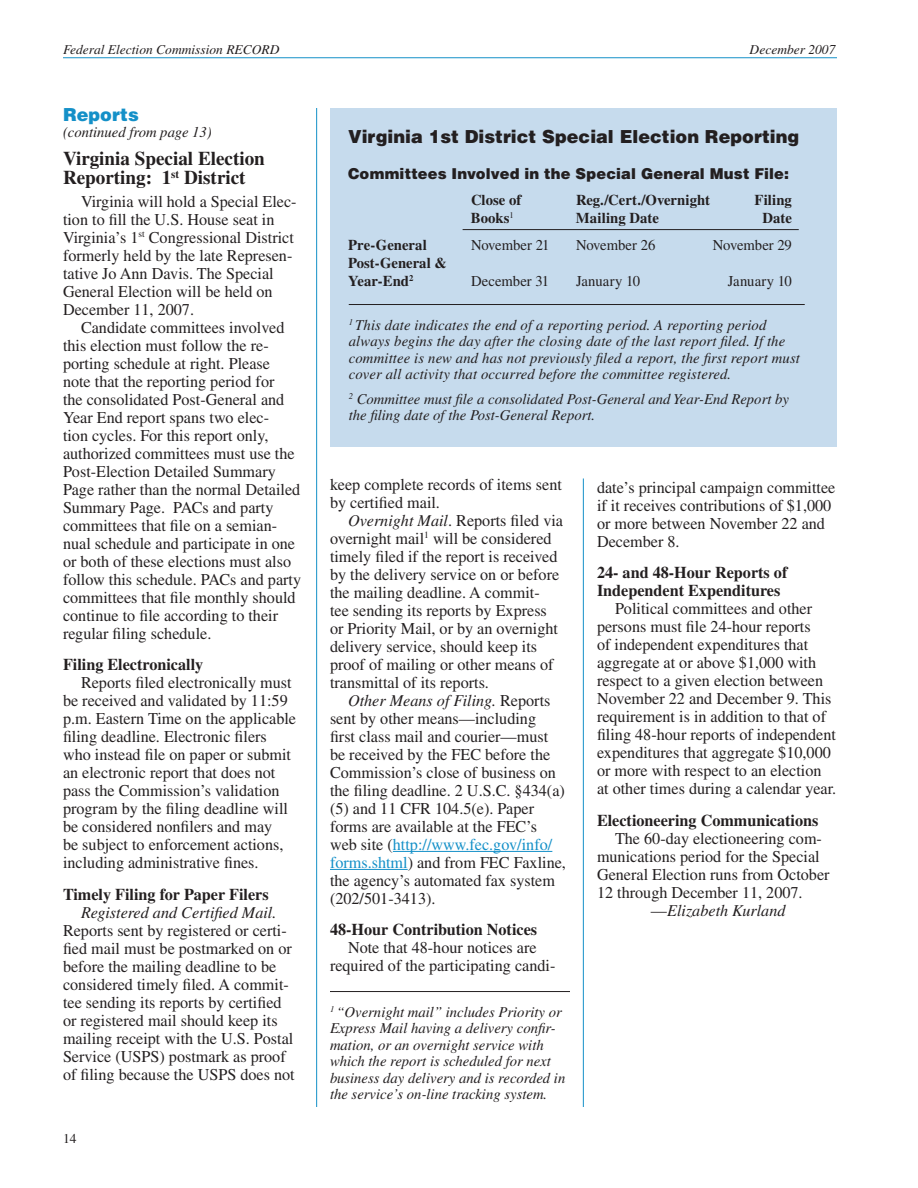
<style>
.page{position:relative;width:918px;height:1188px;background:#fff}
.page>*{position:absolute;margin:0;border:0;box-sizing:border-box;transform-origin:0 0}
.Level_1_Head{font:700 19.5px/19.5px "Times LT Std";color:#231f20}
.Box_Head{font:900 18px "Helvetica LT Std";color:#231f20}
.Category_Jump{font:900 18px "Helvetica LT Std";color:#1490c8}
.Normal_Text{font:16.5px/18px "Times LT Std";color:#231f20}
.Level_2_Head{font:700 16.5px/18px "Times LT Std";color:#231f20}
.Normal_Text-2{font:italic 16.5px "Times LT Std";color:#231f20}
.Footnote_1{font:italic 15px/16.5px "Times LT Std";letter-spacing:.005em;color:#231f20}
.Footnote_Text{font:italic 15px/16.5px "Times LT Std";color:#231f20}
.Box_Text{font:700 15px "Times LT Std";letter-spacing:.005em;color:#231f20}
.Box_Text-2{font:15px "Times LT Std";letter-spacing:-.005em;color:#231f20}
.Box_Text-3{font:900 15px "Helvetica LT Std";letter-spacing:.01em;color:#231f20}
.Continued_from{font:italic 15px "Times LT Std";color:#231f20}
.t1{font:italic 13.5px "Times LT Std";color:#231f20}
.t2{font:13.5px "Times LT Std";color:#231f20}
.s1{font-style:italic}
.s2{color:#1490c8}
.s3{font-style:normal}
</style>
<div class="page">
<hr style="left:63px;top:57px;width:774px;height:1px;background:#1490c8">
<hr style="left:393px;top:851px;width:159px;height:1px;background:#1490c8">
<hr style="left:330px;top:869px;width:78px;height:1px;background:#1490c8">
<hr style="left:330px;top:991px;width:240px;height:1px;background:#231f20">
<div style="left:330px;top:108px;width:507px;height:339px;background:#c6dbed"></div>
<hr style="left:463px;top:229px;width:336px;height:1px;background:#231f20">
<hr style="left:349px;top:304px;width:456px;height:1px;background:#231f20">
<hr style="left:316px;top:108px;width:1px;height:999px;background:#1490c8">
<hr style="left:583px;top:478px;width:1px;height:629px;background:#1490c8">
<p class="t1" style="left:63px;top:42px;width:218px">Federal Election Commission RECORD</p>
<p class="t1" style="left:750px;top:42px;width:87px">December 2007</p>
<p class="Category_Jump" style="left:63px;top:103px;width:77px">Reports</p>
<p class="Continued_from" style="left:63px;top:124px;width:150px">(continued from page 13)</p>
<p class="Level_1_Head" style="left:63px;top:148px;width:203px">Virginia Special Election<br>Reporting: 1<sup>st</sup> District</p>
<p class="Normal_Text" style="left:63px;top:192px;width:235px;text-indent:18px">Virginia will hold a Special Elec&shy;tion to fill the U.S. House seat in<br>Virginia’s 1<sup>st</sup> Congressional District formerly held by the late Represen&shy;tative Jo Ann Davis. The Special<br>General Election will be held on<br>December 11, 2007.</p>
<p class="Normal_Text" style="left:63px;top:318px;width:240px;text-indent:18px">Candidate committees involved this election must follow the re&shy;porting schedule at right. Please note that the reporting period for<br>the consolidated Post-General and Year End report spans two elec-<br>tion cycles. For this report only, authorized committees must use the Post-Election Detailed Summary Page rather than the normal Detailed Summary Page. PACs and party committees that file on a semian&shy;nual schedule and participate in one or both of these elections must also follow this schedule. PACs and party committees that file monthly should continue to file according to their regular filing schedule.</p>
<p class="Level_2_Head" style="left:63px;top:655px;width:142px">Filing Electronically</p>
<p class="Normal_Text" style="left:63px;top:674px;width:235px;text-indent:18px">Reports filed electronically must be received and validated by 11:59 p.m. Eastern Time on the applicable filing deadline. Electronic filers who instead file on paper or submit an electronic report that does not pass the Commission’s validation program by the filing deadline will be considered nonfilers and may<br>be subject to enforcement actions, including administrative fines.</p>
<p class="Level_2_Head" style="left:63px;top:885px;width:207px">Timely Filing for Paper Filers</p>
<p class="Normal_Text" style="left:63px;top:903px;width:233px;text-indent:18px"><span class="s1">Registered and Certified Mail.<br></span>Reports sent by registered or certi&shy;fied mail must be postmarked on or before the mailing deadline to be considered timely filed. A commit&shy;tee sending its reports by certified or registered mail should keep its mailing receipt with the U.S. Postal Service (USPS) postmark as proof of filing because the USPS does not</p>
<p class="t2" style="left:63px;top:1131px;width:15px">14</p>
<p class="Box_Head" style="left:348px;top:125px;width:453px">Virginia 1st District Special Election Reporting</p>
<p class="Box_Text-3" style="left:348px;top:164px;width:443px">Committees Involved in the Special General Must File:</p>
<p class="Box_Text" style="left:471px;top:191px;width:52px">Close of</p>
<p class="Box_Text" style="left:576px;top:191px;width:136px">Reg./Cert./Overnight</p>
<p class="Box_Text" style="left:755px;top:191px;width:39px">Filing</p>
<p class="Box_Text" style="left:471px;top:209px;width:44px">Books<sup>1</sup></p>
<p class="Box_Text" style="left:576px;top:209px;width:84px">Mailing Date</p>
<p class="Box_Text" style="left:763px;top:209px;width:31px">Date</p>
<p class="Box_Text" style="left:348px;top:236px;width:80px">Pre-General</p>
<p class="Box_Text-2" style="left:471px;top:236px;width:80px">November 21</p>
<p class="Box_Text-2" style="left:576px;top:236px;width:81px">November 26</p>
<p class="Box_Text-2" style="left:713px;top:236px;width:81px">November 29</p>
<p class="Box_Text" style="left:348px;top:254px;width:100px">Post-General &amp;</p>
<p class="Box_Text" style="left:348px;top:272px;width:67px">Year-End<sup>2</sup></p>
<p class="Box_Text-2" style="left:471px;top:272px;width:80px">December 31</p>
<p class="Box_Text-2" style="left:576px;top:272px;width:66px">January 10</p>
<p class="Box_Text-2" style="left:728px;top:272px;width:66px">January 10</p>
<p class="Footnote_1" style="left:349px;top:316px;width:453px"><sup>1</sup> This date indicates the end of a reporting period. A reporting period always begins the day after the closing date of the last report filed. If the committee is new and has not previously filed a report, the first report must cover all activity that occurred before the committee registered.</p>
<p class="Footnote_Text" style="left:349px;top:391px;width:442px"><sup>2</sup> Committee must file a consolidated Post-General and Year-End Report by the filing date of the Post-General Report.</p>
<p class="Normal_Text" style="left:330px;top:475px;width:234px">keep complete records of items sent by certified mail.</p>
<p class="Normal_Text" style="left:330px;top:511px;width:235px;text-indent:18px"><span class="s1">Overnight Mail</span>. Reports filed via overnight mail<sup>1</sup> will be considered timely filed if the report is received by the delivery service on or before the mailing deadline. A commit-<br>tee sending its reports by Express or Priority Mail, or by an overnight delivery service, should keep its proof of mailing or other means of transmittal of its reports.</p>
<p class="Normal_Text" style="left:330px;top:691px;width:238px;text-indent:18px"><span class="s1">Other Means of Filing.</span> Reports sent by other means—including<br>first class mail and courier—must be received by the FEC before the<br>Commission’s close of business on the filing deadline. 2 U.S.C. §434(a) (5) and 11 CFR 104.5(e). Paper forms are available at the FEC’s web site (<span class="s2">http://www.fec.gov/info/ forms.shtml</span>) and from FEC Faxline, the agency’s automated fax system (202/501-3413).</p>
<p class="Level_2_Head" style="left:330px;top:920px;width:209px">48-Hour Contribution Notices</p>
<p class="Normal_Text" style="left:330px;top:939px;width:227px;text-align:center">Note that 48-hour notices are required of the participating candi-</p>
<p class="Footnote_1" style="left:330px;top:1003px;width:237px"><sup>1</sup> “Overnight mail” includes Priority or Express Mail having a delivery confir&shy;mation, or an overnight service with which the report is scheduled for next business day delivery and is recorded in the service’s on-line tracking system.</p>
<p class="Normal_Text" style="left:597px;top:478px;width:240px">date’s principal campaign committee if it receives contributions of $1,000 or more between November 22 and<br>December 8.</p>
<p class="Level_2_Head" style="left:597px;top:563px;width:192px">24- and 48-Hour Reports of<br>Independent Expenditures</p>
<p class="Normal_Text" style="left:597px;top:600px;width:241px;text-indent:18px">Political committees and other persons must file 24-hour reports<br>of independent expenditures that aggregate at or above $1,000 with respect to a given election between November 22 and December 9. This requirement is in addition to that of filing 48-hour reports of independent expenditures that aggregate $10,000 or more with respect to an election at other times during a calendar year.</p>
<p class="Level_2_Head" style="left:597px;top:811px;width:223px">Electioneering Communications</p>
<p class="Normal_Text" style="left:597px;top:829px;width:234px;text-indent:18px">The 60-day electioneering com&shy;munications period for the Special General Election runs from October 12 through December 11, 2007.</p>
<p class="Normal_Text-2" style="left:651px;top:901px;width:136px"><span class="s3">—</span>Elizabeth Kurland</p>
</div>
